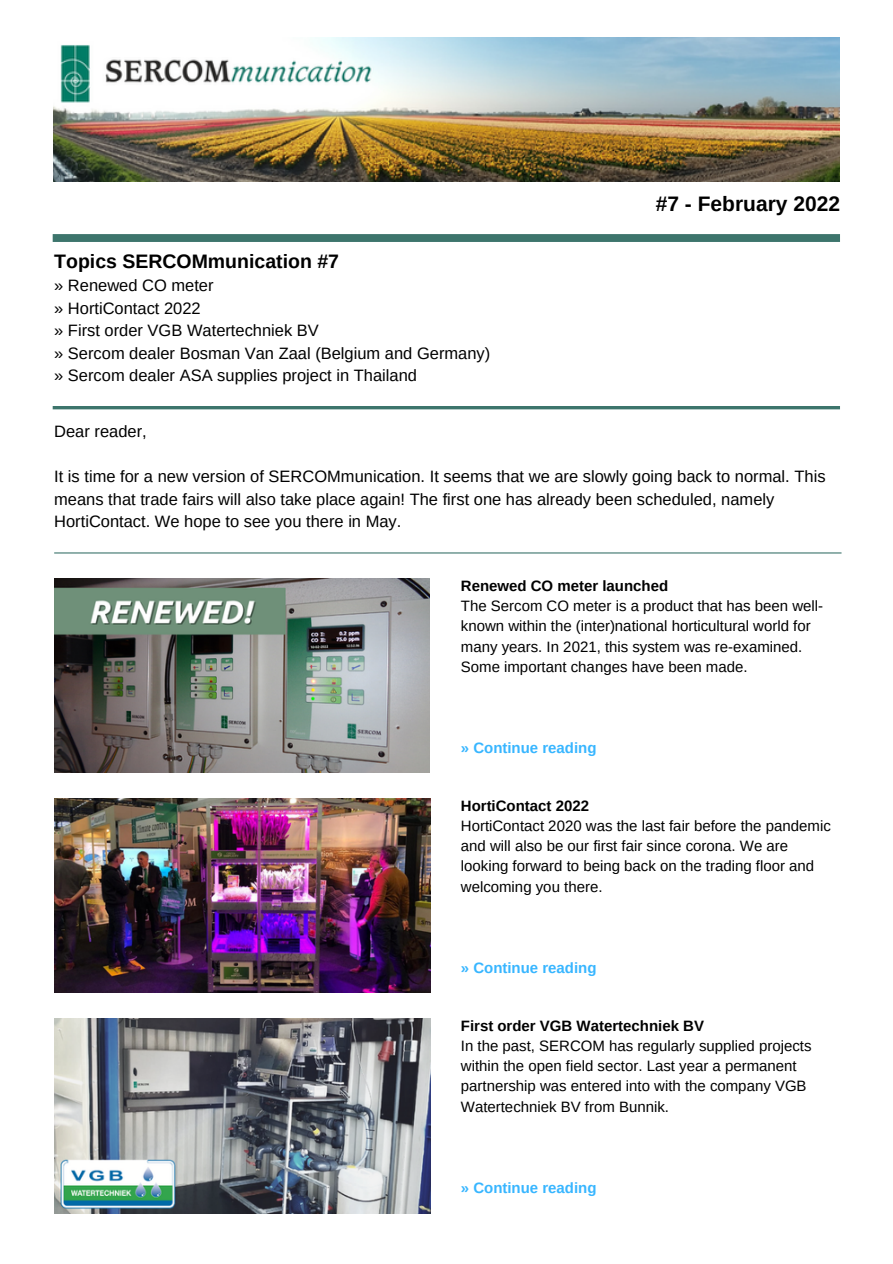
<style>
.page{position:relative;width:893px;height:1264px;background:#fff}
.page>*{position:absolute;margin:0;border:0;box-sizing:border-box;transform-origin:0 0}
.t1{font:700 21px "Arimo";color:#000}
.t2{font:700 19.5px "Arimo";color:#000}
.t3{font:16.5px/22.5px "Arimo";color:#000}
.t4{font:15px/20.2px "Arimo";color:#000}
.t5{font:700 15px "Arimo";color:#000}
.t6{font:700 15px "Arimo";color:#38b6ff}
</style>
<div class="page">
<div style="left:53px;top:234px;width:787px;height:8px;background:#3d756c"></div>
<img style="left:54px;top:578px;width:376px;height:194px">
<hr style="left:53px;top:406px;width:787px;height:3px;background:#3d756c">
<hr style="left:54px;top:552px;width:787px;height:1px;background:#3d756c">
<img style="left:54px;top:1018px;width:377px;height:194px">
<img style="left:53px;top:38px;width:786px;height:144px">
<img style="left:54px;top:798px;width:377px;height:194px">
<h2 class="t2" style="left:54px;top:250px;width:286px">Topics SERCOMmunication #7</h2>
<p class="t3" style="left:54px;top:274px;width:437px">» Renewed CO meter<br>» HortiContact 2022<br>» First order VGB Watertechniek BV<br>» Sercom dealer Bosman Van Zaal (Belgium and Germany) » Sercom dealer ASA supplies project in Thailand</p>
<h1 class="t1" style="left:655px;top:192px;width:186px">#7 - February 2022</h1>
<p class="t3" style="left:54px;top:420px;width:94px">Dear reader,</p>
<p class="t3" style="left:54px;top:465px;width:772px">It is time for a new version of SERCOMmunication. It seems that we are slowly going back to normal. This means that trade fairs will also take place again! The first one has already been scheduled, namely<br>HortiContact. We hope to see you there in May.</p>
<p class="t5" style="left:461px;top:577px;width:209px">Renewed CO meter launched</p>
<p class="t4" style="left:461px;top:595px;width:364px">The Sercom CO meter is a product that has been well&shy;known within the (inter)national horticultural world for many years. In 2021, this system was re-examined.<br>Some important changes have been made.</p>
<p class="t6" style="left:461px;top:739px;width:137px">» Continue reading</p>
<p class="t5" style="left:461px;top:797px;width:130px">HortiContact 2022</p>
<p class="t4" style="left:461px;top:815px;width:371px">HortiContact 2020 was the last fair before the pandemic and will also be our first fair since corona. We are looking forward to being back on the trading floor and welcoming you there.</p>
<p class="t6" style="left:461px;top:959px;width:137px">» Continue reading</p>
<p class="t5" style="left:461px;top:1016px;width:245px">First order VGB Watertechniek BV</p>
<p class="t4" style="left:461px;top:1035px;width:352px">In the past, SERCOM has regularly supplied projects within the open field sector. Last year a permanent partnership was entered into with the company VGB Watertechniek BV from Bunnik.</p>
<p class="t6" style="left:461px;top:1178px;width:137px">» Continue reading</p>
</div>
